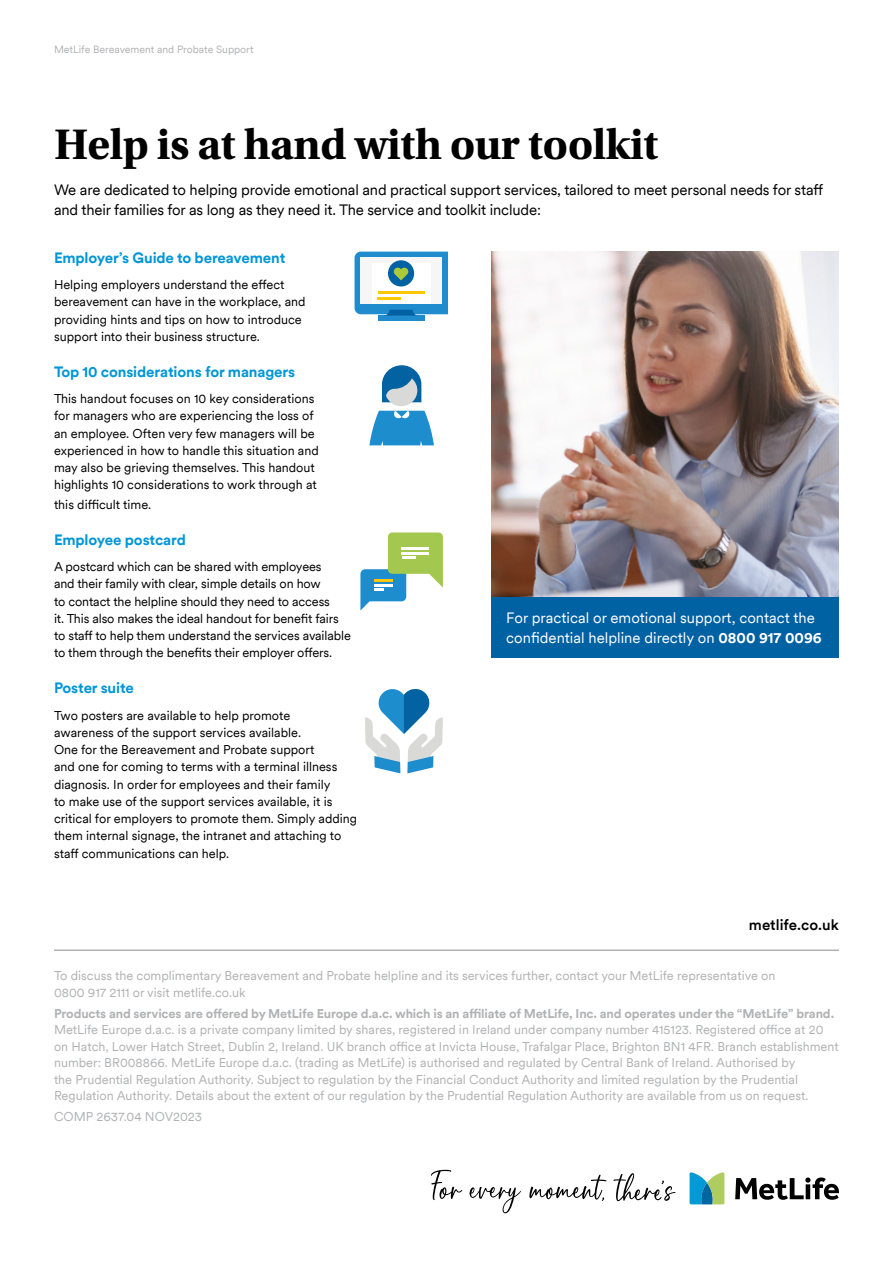
<style>
.page{position:relative;width:893px;height:1263px;background:#fff}
.page>*{position:absolute;margin:0;border:0;box-sizing:border-box;transform-origin:0 0}
.t1{font:700 45px "Utopia Std";letter-spacing:-.01em;color:#000}
.t2{font:15px/19.5px "Met Life Circular TT";letter-spacing:-.01em;color:#000}
.t3{font:700 15px "Met Life Circular TT";letter-spacing:-.01em;color:#0096d8}
.t4{font:15px/19.5px "Met Life Circular TT";color:#fff}
.t5{font:500 15px "Met Life Circular TT";color:#000}
.t6{font:12.75px/17.2px "Met Life Circular TT";color:#000}
.t7{font:12.75px/16.5px "Met Life Circular TT";color:#b1b2b4}
.t8{font:700 12.75px "Met Life Circular TT";letter-spacing:-.01em;color:#b1b2b4}
.t9{font:10.5px "Met Life Circular TT";color:#b1b2b4}
.s1{font-weight:700}
</style>
<div class="page">
<img style="left:491px;top:252px;width:348px;height:345px">
<hr style="left:54px;top:949px;width:785px;height:2px;background:#b1b2b4">
<div style="left:491px;top:597px;width:348px;height:60px;background:#0061a3"></div>
<div style="left:378px;top:316px;width:46px;height:5px;background:#218ccd"></div>
<svg style="left:355px;top:252px;width:93px;height:64px"></svg>
<svg style="left:369px;top:365px;width:65px;height:80px"></svg>
<svg style="left:365px;top:689px;width:78px;height:84px"></svg>
<svg style="left:360px;top:532px;width:83px;height:78px"></svg>
<svg style="left:690px;top:1172px;width:34px;height:32px"></svg>
<svg style="left:735px;top:1177px;width:104px;height:23px"></svg>
<svg style="left:431px;top:1170px;width:31px;height:30px"></svg>
<svg style="left:613px;top:1173px;width:63px;height:28px"></svg>
<svg style="left:470px;top:1187px;width:51px;height:26px"></svg>
<svg style="left:529px;top:1175px;width:77px;height:26px"></svg>
<p class="t9" style="left:54px;top:43px;width:201px">MetLife Bereavement and Probate Support</p>
<h1 class="t1" style="left:54px;top:118px;width:606px">Help is at hand with our toolkit</h1>
<p class="t2" style="left:54px;top:179px;width:771px">We are dedicated to helping provide emotional and practical support services, tailored to meet personal needs for staff and their families for as long as they need it. The service and toolkit include:</p>
<p class="t3" style="left:54px;top:247px;width:233px">Employer’s Guide to bereavement</p>
<p class="t6" style="left:54px;top:275px;width:253px">Helping employers understand the effect bereavement can have in the workplace, and providing hints and tips on how to introduce support into their business structure.</p>
<p class="t3" style="left:54px;top:361px;width:243px">Top 10 considerations for managers</p>
<p class="t6" style="left:54px;top:389px;width:266px">This handout focuses on 10 key considerations for managers who are experiencing the loss of an employee. Often very few managers will be experienced in how to handle this situation and may also be grieving themselves. This handout highlights 10 considerations to work through at</p>
<p class="t6" style="left:54px;top:495px;width:99px">this difficult time.</p>
<p class="t3" style="left:54px;top:529px;width:133px">Employee postcard</p>
<p class="t6" style="left:54px;top:557px;width:298px">A postcard which can be shared with employees<br>and their family with clear, simple details on how<br>to contact the helpline should they need to access<br>it. This also makes the ideal handout for benefit fairs to staff to help them understand the services available to them through the benefits their employer offers.</p>
<p class="t3" style="left:54px;top:678px;width:81px">Poster suite</p>
<p class="t6" style="left:54px;top:706px;width:305px">Two posters are available to help promote<br>awareness of the support services available.<br>One for the Bereavement and Probate support<br>and one for coming to terms with a terminal illness diagnosis. In order for employees and their family<br>to make use of the support services available, it is critical for employers to promote them. Simply adding them internal signage, the intranet and attaching to staff communications can help.</p>
<p class="t4" style="left:506px;top:607px;width:317px">For practical or emotional support, contact the confidential helpline directly on <span class="s1">0800 917 0096</span></p>
<p class="t5" style="left:749px;top:914px;width:91px">metlife.co.uk</p>
<p class="t7" style="left:54px;top:967px;width:723px">To discuss the complimentary Bereavement and Probate helpline and its services further, contact your MetLife representative on<br>0800 917 2111 or visit metlife.co.uk</p>
<p class="t8" style="left:54px;top:1004px;width:782px">Products and services are offered by MetLife Europe d.a.c. which is an affiliate of MetLife, Inc. and operates under the “MetLife” brand.</p>
<p class="t7" style="left:54px;top:1021px;width:786px">MetLife Europe d.a.c. is a private company limited by shares, registered in Ireland under company number 415123. Registered office at 20 on Hatch, Lower Hatch Street, Dublin 2, Ireland. UK branch office at Invicta House, Trafalgar Place, Brighton BN1 4FR. Branch establishment number: BR008866. MetLife Europe d.a.c. (trading as MetLife) is authorised and regulated by Central Bank of Ireland. Authorised by<br>the Prudential Regulation Authority. Subject to regulation by the Financial Conduct Authority and limited regulation by the Prudential Regulation Authority. Details about the extent of our regulation by the Prudential Regulation Authority are available from us on request.</p>
<p class="t7" style="left:54px;top:1108px;width:150px">COMP 2637.04 NOV2023</p>
</div>
